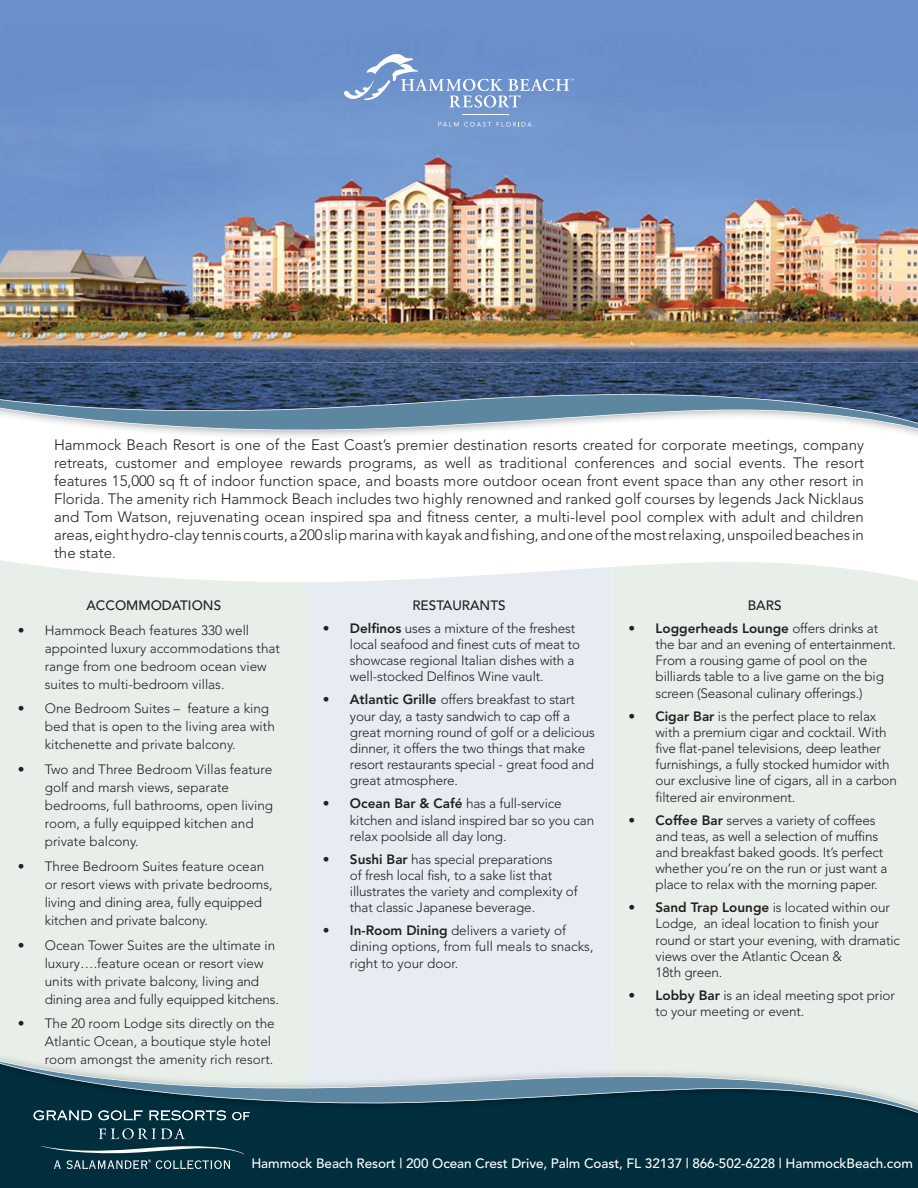
<style>
.page{position:relative;width:918px;height:1188px;background:#fff}
.page>*{position:absolute;margin:0;border:0;box-sizing:border-box;transform-origin:0 0}
.t1{font:300 15px/18px "Avenir";color:#231f20;text-align:justify}
.t2{font:300 13.5px/16.2px "Avenir";letter-spacing:-.01em;color:#231f20}
.t3{font:500 13.5px "Avenir";letter-spacing:-.005em;color:#fff}
.t4{font:500 13.5px "Avenir";color:#231f20}
.s1{font-weight:800}
</style>
<div class="page">
<div style="left:0;top:560px;width:307px;height:483px;background:#e8efe9"></div>
<div style="left:307px;top:567px;width:304px;height:476px;background:#e6ecf2"></div>
<div style="left:611px;top:562px;width:307px;height:481px;background:#e8efe9"></div>
<img style="left:0;top:0;width:918px;height:369px">
<svg style="left:0;top:1043px;width:918px;height:145px;fill:#002e3d"></svg>
<svg style="left:40px;top:1145px;width:205px;height:24px"></svg>
<div style="left:0;top:1049px;width:307px;height:7px;background:#e8efe9"></div>
<div style="left:611px;top:1049px;width:307px;height:7px;background:#e8efe9"></div>
<div style="left:0;top:1126px;width:918px;height:8px;background:#002e3d"></div>
<svg style="left:99px;top:1128px;width:86px;height:11px"></svg>
<svg style="left:0;top:1056px;width:918px;height:70px"></svg>
<svg style="left:0;top:369px;width:918px;height:68px"></svg>
<hr style="left:462px;top:114px;width:46px;height:1px;background:#fff">
<svg style="left:344px;top:54px;width:230px;height:54px"></svg>
<svg style="left:438px;top:122px;width:53px;height:5px"></svg>
<svg style="left:497px;top:122px;width:35px;height:5px"></svg>
<p class="t1" style="left:54px;top:437px;width:812px">Hammock Beach Resort is one of the East Coast’s premier destination resorts created for corporate meetings, company retreats, customer and employee rewards programs, as well as traditional conferences and social events. The resort features 15,000 sq ft of indoor function space, and boasts more outdoor ocean front event space than any other resort in Florida. The amenity rich Hammock Beach includes two highly renowned and ranked golf courses by legends Jack Nicklaus and Tom Watson, rejuvenating ocean inspired spa and fitness center, a multi-level pool complex with adult and children areas, eight hydro-clay tennis courts, a 200 slip marina with kayak and fishing, and one of the most relaxing, unspoiled beaches in the state.</p>
<p class="t4" style="left:86px;top:600px;width:136px">ACCOMMODATIONS</p>
<p class="t2" style="left:45px;top:622px;width:237px;line-height:18px;text-indent:-27px">• Hammock Beach features 330 well appointed luxury accommodations that range from one bedroom ocean view suites to multi-bedroom villas.</p>
<p class="t2" style="left:45px;top:701px;width:232px;line-height:18px;text-indent:-27px">• One Bedroom Suites – feature a king bed that is open to the living area with kitchenette and private balcony.</p>
<p class="t2" style="left:45px;top:762px;width:230px;line-height:18px;text-indent:-27px">• Two and Three Bedroom Villas feature golf and marsh views, separate bedrooms, full bathrooms, open living room, a fully equipped kitchen and private balcony.</p>
<p class="t2" style="left:45px;top:858px;width:229px;line-height:18px;text-indent:-27px">• Three Bedroom Suites feature ocean or resort views with private bedrooms, living and dining area, fully equipped kitchen and private balcony.</p>
<p class="t2" style="left:45px;top:937px;width:236px;line-height:18px;text-indent:-27px">• Ocean Tower Suites are the ultimate in luxury….feature ocean or resort view units with private balcony, living and dining area and fully equipped kitchens.</p>
<p class="t2" style="left:45px;top:1016px;width:231px;line-height:18px;text-indent:-27px">• The 20 room Lodge sits directly on the<br>Atlantic Ocean, a boutique style hotel room amongst the amenity rich resort.</p>
<p class="t4" style="left:412px;top:600px;width:95px">RESTAURANTS</p>
<p class="t2" style="left:350px;top:621px;width:232px;text-indent:-27px"><span class="s1">• Delfinos</span> uses a mixture of the freshest local seafood and finest cuts of meat to showcase regional Italian dishes with a well-stocked Delfinos Wine vault.</p>
<p class="t2" style="left:350px;top:693px;width:246px;text-indent:-27px"><span class="s1">• Atlantic Grille</span> offers breakfast to start your day, a tasty sandwich to cap off a great morning round of golf or a delicious dinner, it offers the two things that make resort restaurants special - great food and great atmosphere.</p>
<p class="t2" style="left:350px;top:797px;width:246px;text-indent:-27px"><span class="s1">• Ocean Bar &amp; Café</span> has a full-service kitchen and island inspired bar so you can relax poolside all day long.</p>
<p class="t2" style="left:350px;top:852px;width:229px;text-indent:-27px"><span class="s1">• Sushi Bar</span> has special preparations<br>of fresh local fish, to a sake list that illustrates the variety and complexity of that classic Japanese beverage.</p>
<p class="t2" style="left:350px;top:924px;width:245px;text-indent:-27px"><span class="s1">• In-Room Dining</span> delivers a variety of dining options, from full meals to snacks, right to your door.</p>
<p class="t4" style="left:748px;top:600px;width:35px">BARS</p>
<p class="t2" style="left:656px;top:621px;width:242px;text-indent:-27px"><span class="s1">• Loggerheads Lounge</span> offers drinks at the bar and an evening of entertainment.<br>From a rousing game of pool on the billiards table to a live game on the big screen (Seasonal culinary offerings.)</p>
<p class="t2" style="left:656px;top:709px;width:243px;text-indent:-27px"><span class="s1">• Cigar Bar</span> is the perfect place to relax with a premium cigar and cocktail. With five flat-panel televisions, deep leather furnishings, a fully stocked humidor with our exclusive line of cigars, all in a carbon filtered air environment.</p>
<p class="t2" style="left:656px;top:813px;width:233px;text-indent:-27px"><span class="s1">• Coffee Bar</span> serves a variety of coffees and teas, as well a selection of muffins and breakfast baked goods. It’s perfect whether you’re on the run or just want a place to relax with the morning paper.</p>
<p class="t2" style="left:656px;top:901px;width:246px;text-indent:-27px"><span class="s1">• Sand Trap Lounge</span> is located within our<br>Lodge, an ideal location to finish your round or start your evening, with dramatic views over the Atlantic Ocean &amp;<br>18th green.</p>
<p class="t2" style="left:656px;top:988px;width:241px;text-indent:-27px"><span class="s1">• Lobby Bar</span> is an ideal meeting spot prior to your meeting or event.</p>
<p class="t3" style="left:251px;top:1158px;width:663px">Hammock Beach Resort | 200 Ocean Crest Drive, Palm Coast, FL 32137 | 866-502-6228 | HammockBeach.com</p>
</div>
